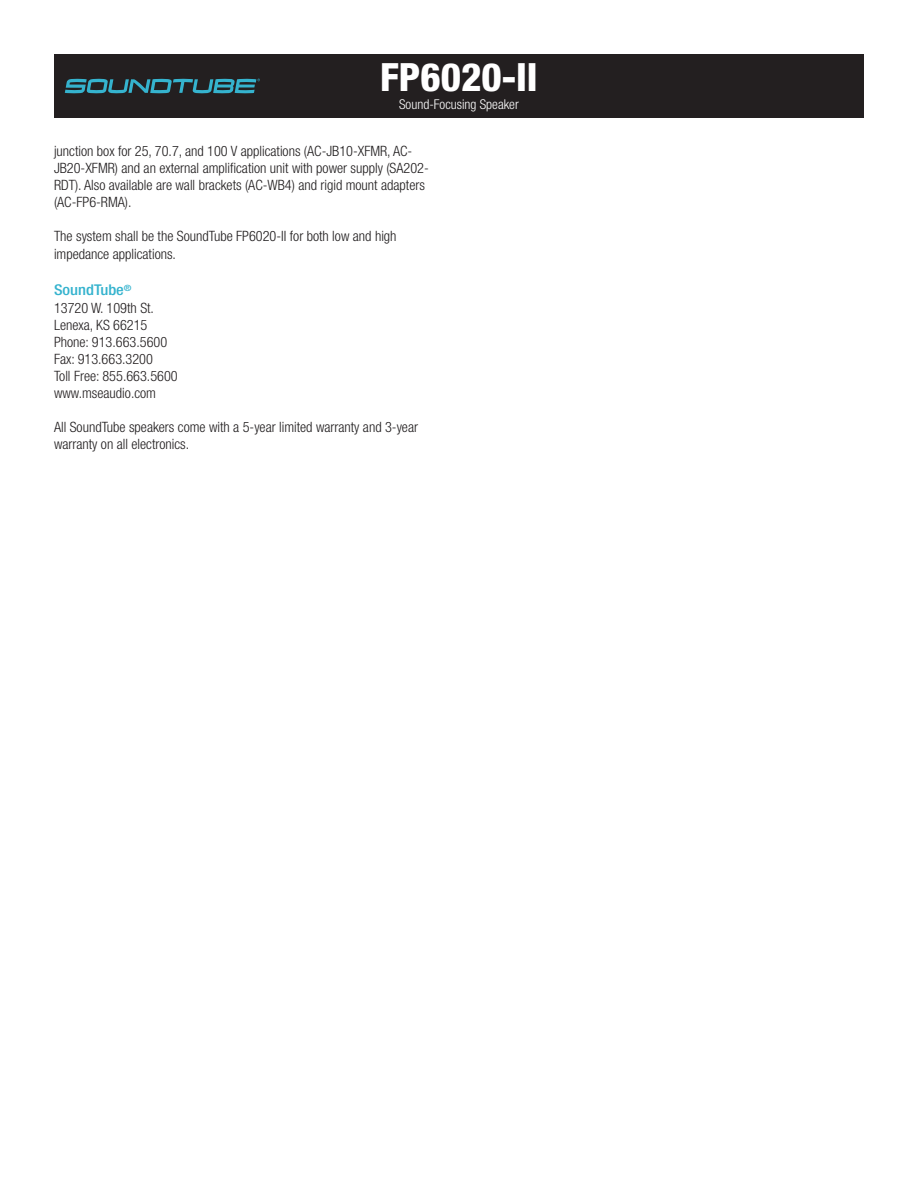
<style>
.page{position:relative;width:918px;height:1188px;background:#fff}
.page>*{position:absolute;margin:0;border:0;box-sizing:border-box;transform-origin:0 0}
.t1{font:800 condensed 39px "Helvetica Neue LT Std";color:#fff}
.t2{font:500 condensed 14.85px "Helvetica Neue LT Std";color:#35b3ce;scale:1.11 1}
.t3{font:300 condensed 14.25px/17.1px "Helvetica Neue LT Std";color:#201d1e}
.t4{font:300 condensed 14.25px "Helvetica Neue LT Std";color:#231f20}
.t5{font:300 condensed 13.5px "Helvetica Neue LT Std";color:#fff}
</style>
<div class="page">
<div style="left:54px;top:54px;width:810px;height:64px;background:#231f20"></div>
<svg style="left:65px;top:79px;width:195px;height:14px"></svg>
<p class="t1" style="left:380px;top:53px;width:159px">FP6020-II</p>
<p class="t5" style="left:399px;top:96px;width:121px">Sound-Focusing Speaker</p>
<p class="t3" style="left:54px;top:142px;width:376px">junction box for 25, 70.7, and 100 V applications (AC-JB10-XFMR, AC-JB20-XFMR) and an external amplification unit with power supply (SA202- RDT). Also available are wall brackets (AC-WB4) and rigid mount adapters (AC-FP6-RMA).</p>
<p class="t3" style="left:54px;top:228px;width:344px">The system shall be the SoundTube FP6020-II for both low and high impedance applications.</p>
<p class="t2" style="left:54px;top:281px;width:71px">SoundTube<sup>®</sup></p>
<p class="t4" style="left:54px;top:299px;width:102px">13720 W. 109th St.</p>
<p class="t4" style="left:54px;top:316px;width:95px">Lenexa, KS 66215</p>
<p class="t4" style="left:54px;top:334px;width:115px">Phone: 913.663.5600</p>
<p class="t4" style="left:54px;top:351px;width:100px">Fax: 913.663.3200</p>
<p class="t4" style="left:54px;top:368px;width:125px">Toll Free: 855.663.5600</p>
<p class="t4" style="left:54px;top:385px;width:104px">www.mseaudio.com</p>
<p class="t3" style="left:54px;top:419px;width:366px">All SoundTube speakers come with a 5-year limited warranty and 3-year warranty on all electronics.</p>
</div>
